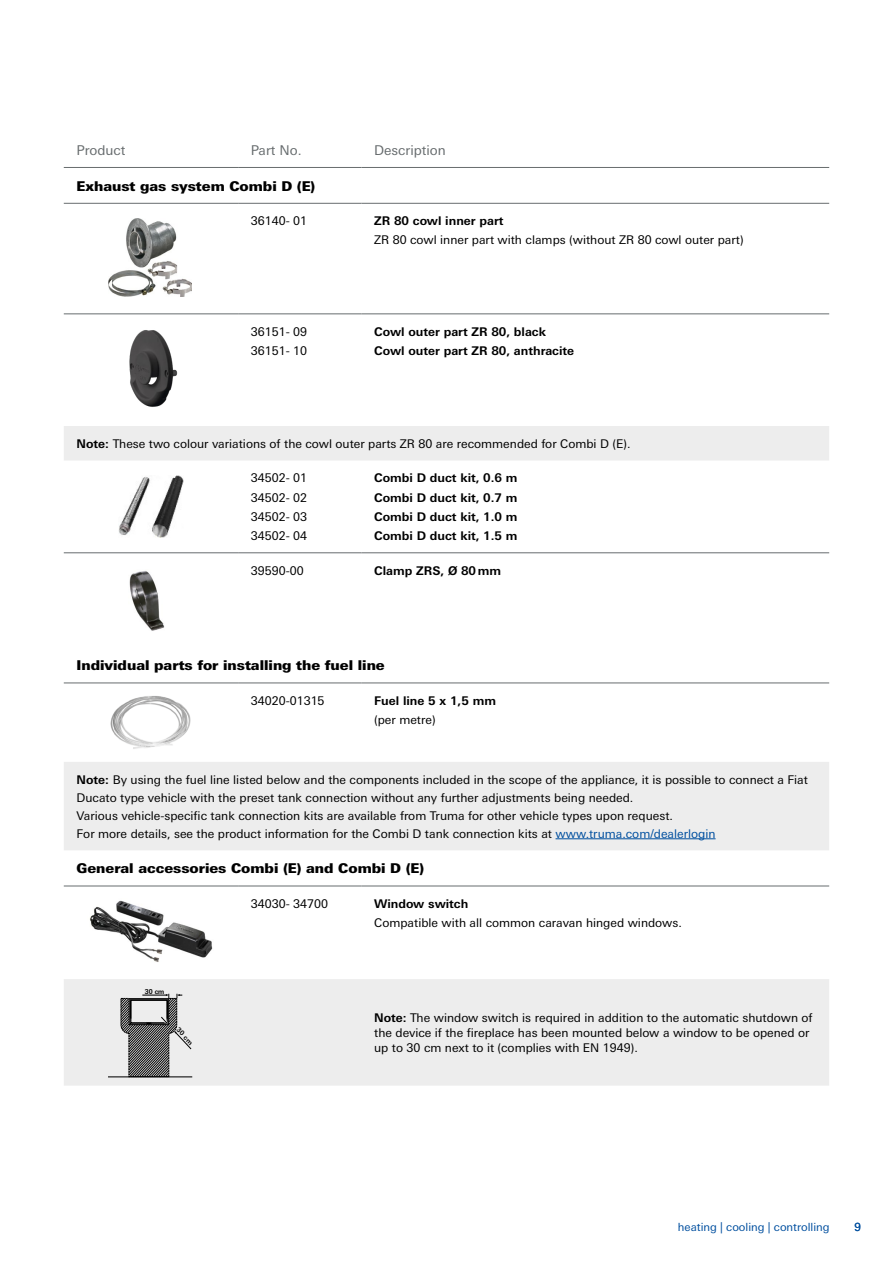
<style>
.page{position:relative;width:893px;height:1263px;background:#fff}
.page>*{position:absolute;margin:0;border:0;box-sizing:border-box;transform-origin:0 0}
.t1{font:900 13.5px "Univers Next W1 G";color:#000}
.t2{font:13.5px "Univers Next W1 G";color:#676c6e}
.t3{font:12px/19.2px "Univers Next W1 G";color:#000}
.t4{font:700 12px/19.2px "Univers Next W1 G";color:#000}
.t5{font:11.25px "Univers Next W1 G";color:#004f9f}
.t6{font:700 6.75px "LT Univers Basic";color:#000;scale:.93 1}
.t7{font:700 6.6px "LT Univers Basic";color:#000}
.s1{font-weight:700}
.s2{color:#004f9f}
</style>
<div class="page">
<svg style="left:64px;top:426px;width:765px;height:659px"></svg>
<hr style="left:64px;top:886px;width:174px;height:1px;background:#676c6e">
<hr style="left:238px;top:886px;width:123px;height:1px;background:#676c6e">
<hr style="left:238px;top:552px;width:123px;height:1px;background:#676c6e">
<hr style="left:361px;top:552px;width:468px;height:1px;background:#676c6e">
<hr style="left:361px;top:886px;width:468px;height:1px;background:#676c6e">
<hr style="left:64px;top:167px;width:174px;height:1px;background:#676c6e">
<hr style="left:238px;top:167px;width:123px;height:1px;background:#676c6e">
<hr style="left:361px;top:167px;width:468px;height:1px;background:#676c6e">
<hr style="left:64px;top:314px;width:174px;height:1px;background:#676c6e">
<hr style="left:64px;top:683px;width:174px;height:1px;background:#676c6e">
<hr style="left:238px;top:683px;width:123px;height:1px;background:#676c6e">
<hr style="left:361px;top:683px;width:468px;height:1px;background:#676c6e">
<hr style="left:64px;top:552px;width:174px;height:1px;background:#676c6e">
<hr style="left:64px;top:203px;width:174px;height:1px;background:#676c6e">
<hr style="left:238px;top:203px;width:123px;height:1px;background:#676c6e">
<hr style="left:361px;top:203px;width:468px;height:1px;background:#676c6e">
<hr style="left:238px;top:314px;width:123px;height:1px;background:#676c6e">
<hr style="left:361px;top:314px;width:468px;height:1px;background:#676c6e">
<img style="left:108px;top:219px;width:84px;height:78px">
<img style="left:129px;top:330px;width:49px;height:77px">
<img style="left:118px;top:476px;width:66px;height:61px">
<img style="left:128px;top:569px;width:37px;height:62px">
<img style="left:110px;top:696px;width:82px;height:53px">
<hr style="left:556px;top:838px;width:160px;height:1px;background:#004f9f">
<img style="left:87px;top:899px;width:128px;height:67px">
<hr style="left:108px;top:1076px;width:84px;height:1px;background:#000">
<svg style="left:121px;top:994px;width:70px;height:83px"></svg>
<p class="t2" style="left:77px;top:142px;width:50px">Product</p>
<p class="t2" style="left:251px;top:142px;width:52px">Part No.</p>
<p class="t2" style="left:374px;top:142px;width:73px">Description</p>
<p class="t1" style="left:77px;top:177px;width:240px">Exhaust gas system Combi D (E)</p>
<p class="t3" style="left:251px;top:211px;width:58px">36140- 01</p>
<p class="t4" style="left:374px;top:211px;width:131px">ZR 80 cowl inner part</p>
<p class="t3" style="left:374px;top:230px;width:371px">ZR 80 cowl inner part with clamps (without ZR 80 cowl outer part)</p>
<p class="t3" style="left:251px;top:322px;width:58px">36151- 09<br>36151- 10</p>
<p class="t4" style="left:374px;top:322px;width:201px">Cowl outer part ZR 80, black<br>Cowl outer part ZR 80, anthracite</p>
<p class="t3" style="left:77px;top:434px;width:555px"><span class="s1">Note:</span> These two colour variations of the cowl outer parts ZR 80 are recommended for Combi D (E).</p>
<p class="t3" style="left:251px;top:468px;width:58px;text-align:justify">34502- 01<br>34502- 02<br>34502- 03<br>34502- 04</p>
<p class="t4" style="left:374px;top:468px;width:145px;text-align:justify">Combi D duct kit, 0.6 m Combi D duct kit, 0.7 m Combi D duct kit, 1.0 m Combi D duct kit, 1.5 m</p>
<p class="t3" style="left:251px;top:561px;width:54px">39590-00</p>
<p class="t4" style="left:374px;top:561px;width:128px">Clamp ZRS, Ø 80mm</p>
<p class="t1" style="left:77px;top:657px;width:310px">Individual parts for installing the fuel line</p>
<p class="t3" style="left:251px;top:691px;width:75px">34020-01315</p>
<p class="t4" style="left:374px;top:691px;width:123px">Fuel line 5 x 1,5 mm</p>
<p class="t3" style="left:374px;top:710px;width:63px">(per metre)</p>
<p class="t3" style="left:77px;top:770px;width:733px;line-height:18px"><span class="s1">Note:</span> By using the fuel line listed below and the components included in the scope of the appliance, it is possible to connect a Fiat Ducato type vehicle with the preset tank connection without any further adjustments being needed.<br>Various vehicle-specific tank connection kits are available from Truma for other vehicle types upon request.<br>For more details, see the product information for the Combi D tank connection kits at <span class="s2">www.truma.com/dealerlogin</span></p>
<p class="t1" style="left:77px;top:860px;width:349px">General accessories Combi (E) and Combi D (E)</p>
<p class="t3" style="left:251px;top:894px;width:79px">34030- 34700</p>
<p class="t4" style="left:374px;top:894px;width:96px">Window switch</p>
<p class="t3" style="left:374px;top:913px;width:309px">Compatible with all common caravan hinged windows.</p>
<p class="t6" style="left:145px;top:987px;width:23px">30 cm</p>
<p class="t7" style="left:181px;top:1026px;width:22px;rotate:47deg">30 cm</p>
<p class="t3" style="left:374px;top:1010px;width:440px;line-height:15px"><span class="s1">Note:</span> The window switch is required in addition to the automatic shutdown of the device if the fireplace has been mounted below a window to be opened or up to 30 cm next to it (complies with EN 1949).</p>
<p class="t5" style="left:678px;top:1220px;width:153px">heating | cooling | controlling</p>
<p class="t5" style="left:854px;top:1220px;width:8px">9</p>
</div>
